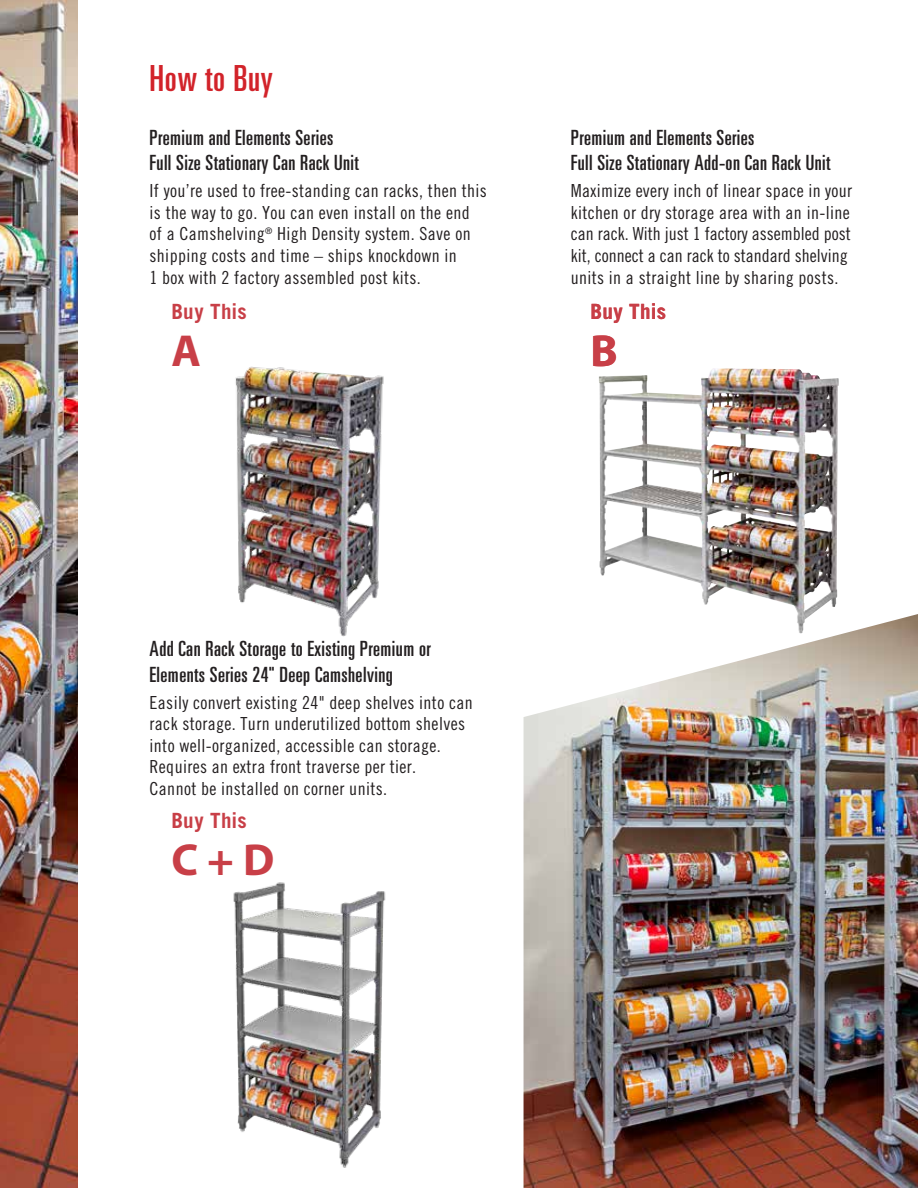
<style>
.page{position:relative;width:918px;height:1188px;background:#fff}
.page>*{position:absolute;margin:0;border:0;box-sizing:border-box;transform-origin:0 0}
.t1{font:700 45px "Myriad Pro";color:#c83f47}
.t2{font:ultra-condensed 36px "Univers";letter-spacing:.02em;color:#d2232a}
.t3{font:ultra-condensed 21px/25.2px "Univers";letter-spacing:.02em;color:#231f20}
.t4{font:700 21px "Trade Gothic LT Std";letter-spacing:.01em;color:#c83f47}
.t5{font:18px/21.6px "Trade Gothic LT Std Cn 18";letter-spacing:.02em;color:#231f20}
</style>
<div class="page">
<img style="left:0;top:0;width:77px;height:1188px">
<img style="left:233px;top:882px;width:153px;height:286px">
<img style="left:235px;top:366px;width:149px;height:271px">
<img style="left:524px;top:614px;width:394px;height:574px">
<img style="left:599px;top:368px;width:238px;height:265px">
<h2 class="t2" style="left:150px;top:58px;width:125px">How to Buy</h2>
<p class="t3" style="left:150px;top:125px;width:211px">Premium and Elements Series<br>Full Size Stationary Can Rack Unit</p>
<p class="t5" style="left:150px;top:180px;width:339px">If you’re used to free-standing can racks, then this is the way to go. You can even install on the end<br>of a Camshelving<sup>®</sup> High Density system. Save on shipping costs and time – ships knockdown in<br>1 box with 2 factory assembled post kits.</p>
<p class="t4" style="left:171px;top:298px;width:77px">Buy This</p>
<h1 class="t1" style="left:171px;top:322px;width:31px">A</h1>
<p class="t3" style="left:571px;top:125px;width:261px">Premium and Elements Series<br>Full Size Stationary Add-on Can Rack Unit</p>
<p class="t5" style="left:571px;top:180px;width:283px">Maximize every inch of linear space in your kitchen or dry storage area with an in-line can rack. With just 1 factory assembled post kit, connect a can rack to standard shelving units in a straight line by sharing posts.</p>
<p class="t4" style="left:591px;top:298px;width:77px">Buy This</p>
<h1 class="t1" style="left:591px;top:322px;width:29px">B</h1>
<p class="t3" style="left:150px;top:636px;width:283px">Add Can Rack Storage to Existing Premium or<br>Elements Series 24" Deep Camshelving</p>
<p class="t5" style="left:150px;top:691px;width:325px">Easily convert existing 24" deep shelves into can rack storage. Turn underutilized bottom shelves into well-organized, accessible can storage.<br>Requires an extra front traverse per tier.<br>Cannot be installed on corner units.</p>
<p class="t4" style="left:171px;top:807px;width:77px">Buy This</p>
<h1 class="t1" style="left:171px;top:830px;width:105px">C + D</h1>
</div>
